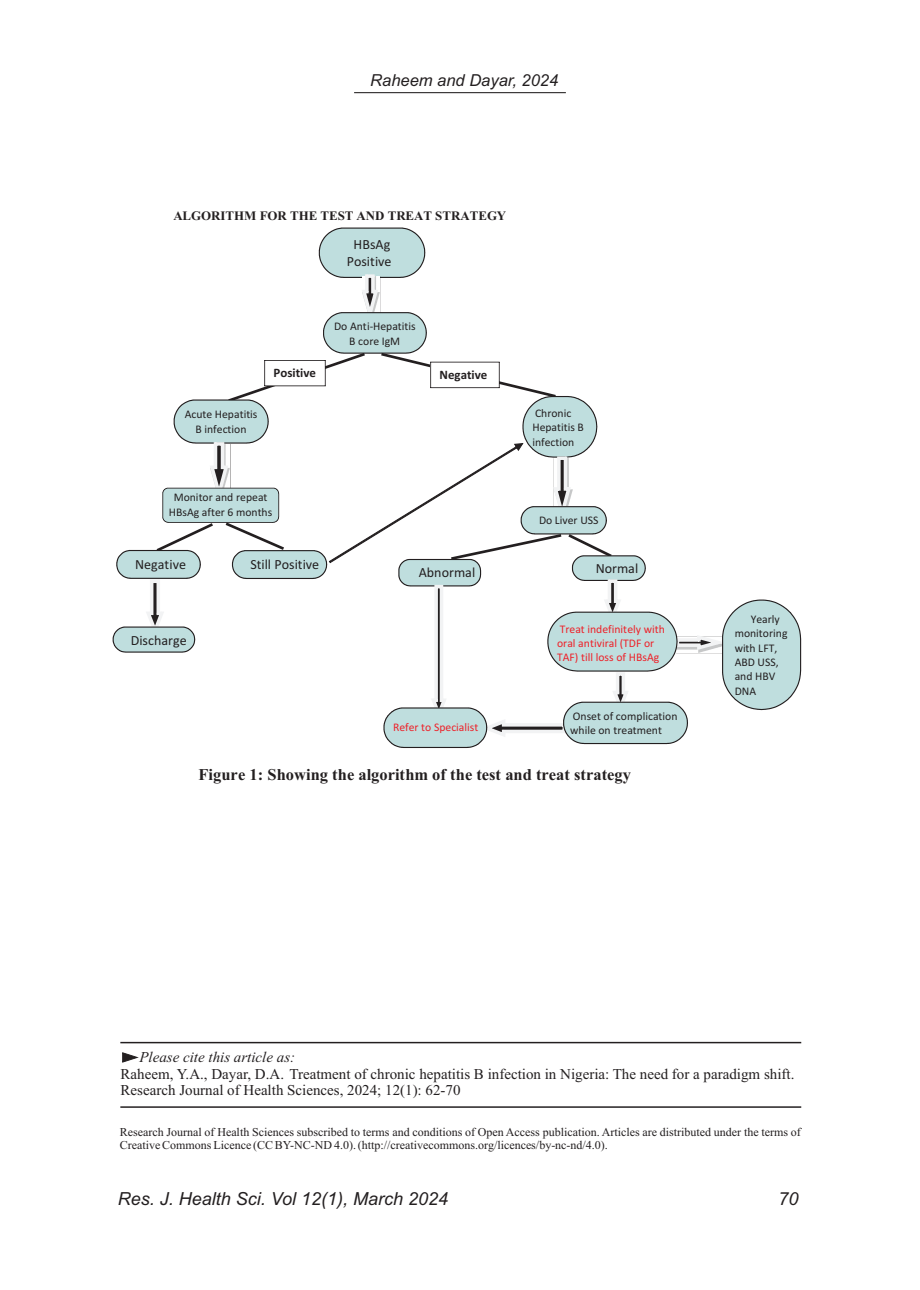
<style>
.page{position:relative;width:920px;height:1290px;background:#fff}
.page>*{position:absolute;margin:0;border:0;box-sizing:border-box;transform-origin:0 0}
.t1{font:italic 18px "Arial";color:#231f20}
.t2{font:700 16.5px "Times New Roman";color:#231f20}
.t3{font:italic 16.5px "Arial";color:#231f20}
.t4{font:15px/16.6px "Times New Roman";color:#231f20}
.t5{font:italic 15px "Times New Roman";color:#231f20}
.t6{font:14.1px/17.1px "Calibri";color:#231f20;text-align:center}
.t7{font:700 12.9px "Times New Roman";color:#231f20}
.t8{font:700 12.9px "Calibri";color:#231f20}
.t9{font:12px/13.4px "Times New Roman";color:#231f20}
.t10{font:11.7px/14.2px "Calibri";color:#231f20;text-align:center}
.t11{font:11.7px/14.2px "Calibri";color:#ee2028}
</style>
<div class="page">
<svg style="left:113px;top:227px;width:688px;height:521px"></svg>
<svg style="left:120px;top:1041px;width:682px;height:3px;background:#918f90"></svg>
<svg style="left:120px;top:1106px;width:682px;height:2px"></svg>
<svg style="left:122px;top:1052px;width:16px;height:10px"></svg>
<svg style="left:354px;top:92px;width:212px;height:2px"></svg>
<h2 class="t3" style="left:370px;top:74px;width:190px">Raheem and Dayar, 2024</h2>
<p class="t7" style="left:173px;top:211px;width:334px">ALGORITHM FOR THE TEST AND TREAT STRATEGY</p>
<p class="t6" style="left:347px;top:237px;width:46px">HBsAg<br>Positive</p>
<p class="t10" style="left:334px;top:320px;width:83px">Do Anti-Hepatitis<br>B core IgM</p>
<p class="t8" style="left:274px;top:367px;width:44px">Positive</p>
<p class="t8" style="left:439px;top:369px;width:49px">Negative</p>
<p class="t10" style="left:185px;top:408px;width:74px">Acute Hepatitis<br>B infection</p>
<p class="t10" style="left:532px;top:407px;width:53px;text-align:left">Chronic<br>Hepatitis B infection</p>
<p class="t10" style="left:169px;top:491px;width:105px">Monitor and repeat<br>HBsAg after 6 months</p>
<p class="t6" style="left:135px;top:557px;width:52px">Negative</p>
<p class="t6" style="left:250px;top:557px;width:70px">Still Positive</p>
<p class="t6" style="left:131px;top:632px;width:57px">Discharge</p>
<p class="t10" style="left:539px;top:514px;width:61px">Do Liver USS</p>
<p class="t6" style="left:419px;top:565px;width:58px">Abnormal</p>
<p class="t6" style="left:596px;top:561px;width:44px">Normal</p>
<p class="t11" style="left:393px;top:721px;width:87px">Refer to Specialist</p>
<p class="t11" style="left:557px;top:622px;width:109px">Treat indefinitely with oral antiviral (TDF or<br>TAF) till loss of HBsAg</p>
<p class="t10" style="left:570px;top:710px;width:109px;text-align:left">Onset of complication while on treatment</p>
<h2 class="t2" style="left:198px;top:769px;width:434px">Figure 1: Showing the algorithm of the test and treat strategy</h2>
<p class="t10" style="left:735px;top:613px;width:54px;text-align:left;text-indent:16px">Yearly monitoring with LFT,<br>ABD USS, and HBV<br>DNA</p>
<p class="t5" style="left:139px;top:1051px;width:157px">Please cite this article as:</p>
<p class="t4" style="left:121px;top:1067px;width:675px">Raheem, Y.A., Dayar, D.A. Treatment of chronic hepatitis B infection in Nigeria: The need for a paradigm shift.<br>Research Journal of Health Sciences, 2024; 12(1): 62-70</p>
<p class="t9" style="left:120px;top:1126px;width:682px">Research Journal of Health Sciences subscribed to terms and conditions of Open Access publication. Articles are distributed under the terms of<br>Creative Commons Licence (CC BY-NC-ND 4.0). (http://creativecommons.org/licences/by-nc-nd/4.0).</p>
<h1 class="t1" style="left:118px;top:1191px;width:332px">Res. J. Health Sci. Vol 12(1), March 2024</h1>
<h1 class="t1" style="left:778px;top:1191px;width:22px">70</h1>
</div>
